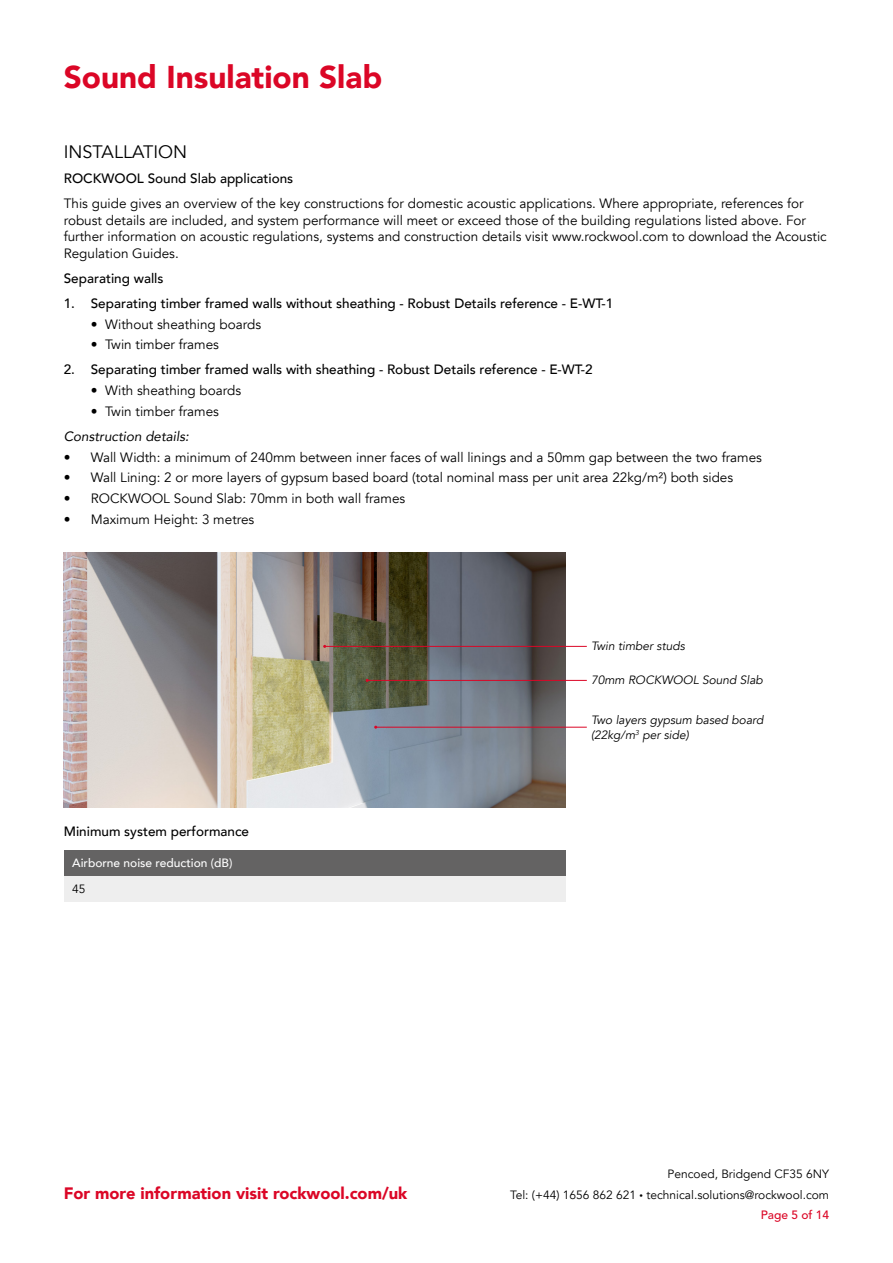
<style>
.page{position:relative;width:893px;height:1263px;background:#fff}
.page>*{position:absolute;margin:0;border:0;box-sizing:border-box;transform-origin:0 0}
.t1{font:900 31.5px "Avenir";color:#db0626}
.t2{font:18px "Avenir";color:#000}
.t3{font:900 16.5px "Avenir";color:#db0626}
.t4{font:13.5px/16.5px "Avenir";color:#000}
.t5{font:500 13.5px "Avenir";color:#000}
.t6{font:italic 13.5px "Avenir";color:#000}
.t7{font:12px "Avenir";color:#000}
.t8{font:italic 12px/15px "Avenir";color:#000}
.t9{font:500 12px "Avenir";color:#fff}
.t10{font:500 12px "Avenir LT Std";color:#db0626}
.s1{font-size:7.05px}
</style>
<div class="page">
<img style="left:64px;top:553px;width:502px;height:255px">
<hr style="left:325px;top:646px;width:262px;height:1px;background:#db0626">
<hr style="left:376px;top:727px;width:211px;height:1px;background:#db0626">
<hr style="left:367px;top:680px;width:220px;height:1px;background:#db0626">
<div style="left:64px;top:850px;width:502px;height:26px;background:#646363"></div>
<div style="left:64px;top:876px;width:502px;height:25px;background:#eee"></div>
<h1 class="t1" style="left:64px;top:50px;width:320px">Sound Insulation Slab</h1>
<h2 class="t2" style="left:64px;top:141px;width:125px">INSTALLATION</h2>
<p class="t5" style="left:64px;top:167px;width:231px">ROCKWOOL Sound Slab applications</p>
<p class="t4" style="left:64px;top:196px;width:764px">This guide gives an overview of the key constructions for domestic acoustic applications. Where appropriate, references for robust details are included, and system performance will meet or exceed those of the building regulations listed above. For further information on acoustic regulations, systems and construction details visit www.rockwool.com to download the Acoustic Regulation Guides.</p>
<p class="t5" style="left:64px;top:266px;width:101px">Separating walls</p>
<p class="t5" style="left:64px;top:291px;width:551px">1. Separating timber framed walls without sheathing - Robust Details reference - E-WT-1</p>
<p class="t4" style="left:91px;top:316px;width:172px">• Without sheathing boards</p>
<p class="t4" style="left:91px;top:337px;width:130px">• Twin timber frames</p>
<p class="t5" style="left:64px;top:358px;width:530px">2. Separating timber framed walls with sheathing - Robust Details reference - E-WT-2</p>
<p class="t4" style="left:91px;top:382px;width:152px">• With sheathing boards</p>
<p class="t4" style="left:91px;top:403px;width:130px">• Twin timber frames</p>
<p class="t6" style="left:64px;top:428px;width:127px">Construction details:</p>
<p class="t4" style="left:64px;top:449px;width:700px">• Wall Width: a minimum of 240mm between inner faces of wall linings and a 50mm gap between the two frames</p>
<p class="t4" style="left:64px;top:470px;width:671px">• Wall Lining: 2 or more layers of gypsum based board (total nominal mass per unit area 22kg/m²) both sides</p>
<p class="t4" style="left:64px;top:490px;width:343px">• ROCKWOOL Sound Slab: 70mm in both wall frames</p>
<p class="t4" style="left:64px;top:511px;width:192px">• Maximum Height: 3 metres</p>
<p class="t8" style="left:591px;top:639px;width:95px">Twin timber studs</p>
<p class="t8" style="left:591px;top:673px;width:173px">70mm ROCKWOOL Sound Slab</p>
<p class="t5" style="left:64px;top:819px;width:187px">Minimum system performance</p>
<p class="t9" style="left:72px;top:852px;width:162px">Airborne noise reduction (dB)</p>
<p class="t7" style="left:72px;top:882px;width:15px">45</p>
<p class="t8" style="left:591px;top:712px;width:174px">Two layers gypsum based board (22kg/m<sup>3</sup> per side)</p>
<p class="t7" style="left:668px;top:1167px;width:163px">Pencoed, Bridgend CF35 6NY</p>
<p class="t3" style="left:64px;top:1179px;width:345px">For more information visit rockwool.com/uk</p>
<p class="t7" style="left:510px;top:1188px;width:320px">Tel: (+44) 1656 862 621 <span class="s1">•</span> technical.solutions@rockwool.com</p>
<p class="t10" style="left:761px;top:1207px;width:70px">Page 5 of 14</p>
</div>
